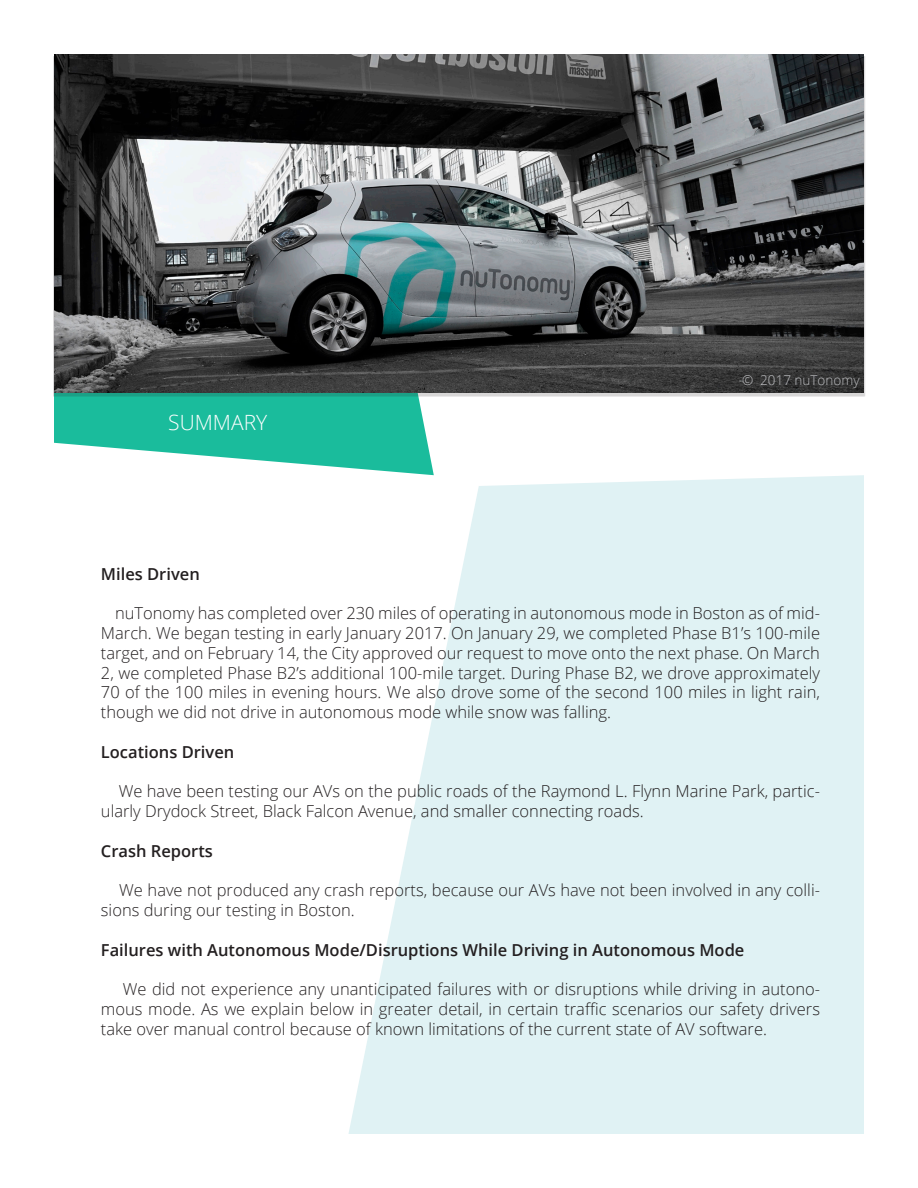
<style>
.page{position:relative;width:918px;height:1188px;background:#fff}
.page>*{position:absolute;margin:0;border:0;box-sizing:border-box;transform-origin:0 0}
.t1{font:300 21px "Open Sans";color:#fff}
.t2{font:300 16.5px/19.8px "Open Sans";color:#231f20;text-align:justify}
.t3{font:600 16.5px "Open Sans";color:#231f20}
.t4{font:300 13.5px "Open Sans";color:#bebfc2}
</style>
<div class="page">
<svg style="left:54px;top:397px;width:380px;height:78px"></svg>
<img style="left:54px;top:54px;width:810px;height:338px">
<svg style="left:348px;top:475px;width:516px;height:659px;background:#e4f3f5"></svg>
<p class="t1" style="left:168px;top:408px;width:100px">SUMMARY</p>
<p class="t4" style="left:742px;top:371px;width:119px">© 2017 nuTonomy</p>
<p class="t3" style="left:101px;top:562px;width:100px">Miles Driven</p>
<p class="t2" style="left:101px;top:603px;width:721px;text-indent:14px">nuTonomy has completed over 230 miles of operating in autonomous mode in Boston as of mid-March. We began testing in early January 2017. On January 29, we completed Phase B1’s 100-mile target, and on February 14, the City approved our request to move onto the next phase. On March 2, we completed Phase B2’s additional 100-mile target. During Phase B2, we drove approximately 70 of the 100 miles in evening hours. We also drove some of the second 100 miles in light rain, though we did not drive in autonomous mode while snow was falling.</p>
<p class="t3" style="left:101px;top:741px;width:135px">Locations Driven</p>
<p class="t2" style="left:101px;top:781px;width:721px;text-indent:18px">We have been testing our AVs on the public roads of the Raymond L. Flynn Marine Park, partic&shy;ularly Drydock Street, Black Falcon Avenue, and smaller connecting roads.</p>
<p class="t3" style="left:101px;top:840px;width:113px">Crash Reports</p>
<p class="t2" style="left:101px;top:880px;width:721px;text-indent:18px">We have not produced any crash reports, because our AVs have not been involved in any colli&shy;sions during our testing in Boston.</p>
<p class="t3" style="left:101px;top:939px;width:645px">Failures with Autonomous Mode/Disruptions While Driving in Autonomous Mode</p>
<p class="t2" style="left:101px;top:979px;width:721px;text-indent:22px">We did not experience any unanticipated failures with or disruptions while driving in autono&shy;mous mode. As we explain below in greater detail, in certain traffic scenarios our safety drivers take over manual control because of known limitations of the current state of AV software.</p>
</div>
